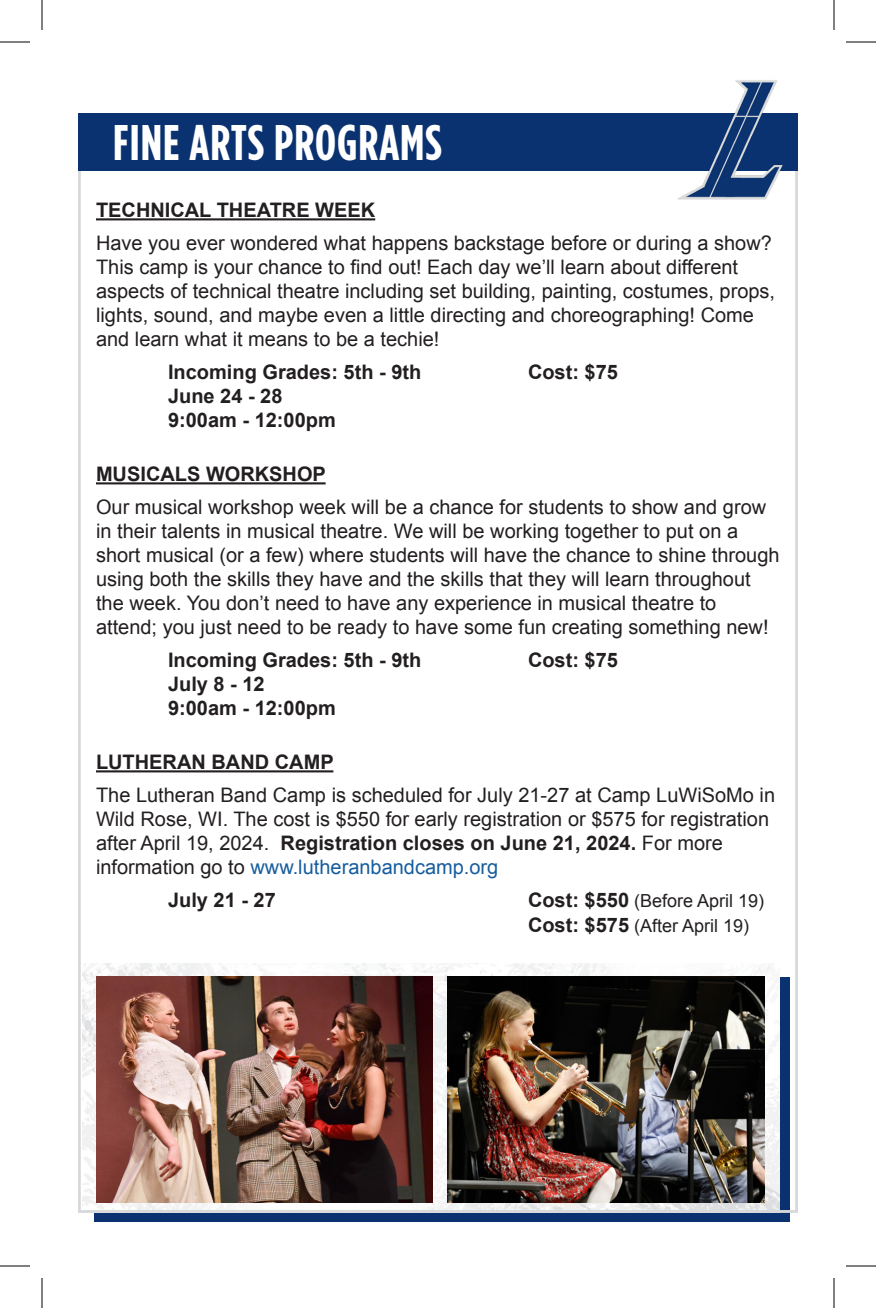
<style>
.page{position:relative;width:876px;height:1308px;background:#fff}
.page>*{position:absolute;margin:0;border:0;box-sizing:border-box;transform-origin:0 0}
.t1{font:700 50px "Gotham Cond";letter-spacing:.02em;color:#fff}
.Paragraph_Style_1{font:20px/24px "Arial";color:#231f20}
.Paragraph_Style_1-2{font:700 20px/24px "Arial";color:#231f20}
.Heading{font:700 20px "Arial";color:#231f20}
.Paragraph_Style_1-3{font:18px "Arial";color:#231f20}
.s1{font-weight:700}
.s2{color:#175d9e}
.s3{font-weight:700;font-size:20px}
</style>
<div class="page">
<svg style="left:94px;top:978px;width:696px;height:244px;background:#3e5c8b"></svg>
<img style="left:82px;top:964px;width:698px;height:245px">
<hr style="left:96px;top:218px;width:279px;height:2px;background:#231f20">
<hr style="left:96px;top:482px;width:230px;height:2px;background:#231f20">
<hr style="left:96px;top:770px;width:237px;height:2px;background:#231f20">
<div style="left:78px;top:113px;width:720px;height:58px;background:#0b3270"></div>
<img style="left:448px;top:976px;width:317px;height:227px">
<img style="left:96px;top:976px;width:336px;height:227px">
<img style="left:677px;top:80px;width:106px;height:120px">
<hr style="left:0;top:42px;width:30px;height:1px;background:#000">
<hr style="left:846px;top:42px;width:30px;height:1px;background:#000">
<hr style="left:0;top:1266px;width:30px;height:1px;background:#000">
<hr style="left:846px;top:1266px;width:30px;height:1px;background:#000">
<hr style="left:42px;top:0;width:1px;height:30px;background:#000">
<hr style="left:42px;top:1278px;width:1px;height:30px;background:#000">
<hr style="left:834px;top:0;width:1px;height:30px;background:#000">
<hr style="left:834px;top:1278px;width:1px;height:30px;background:#000">
<p class="t1" style="left:113px;top:113px;width:330px">FINE ARTS PROGRAMS</p>
<p class="Heading" style="left:96px;top:197px;width:281px">TECHNICAL THEATRE WEEK</p>
<p class="Paragraph_Style_1" style="left:96px;top:231px;width:681px">Have you ever wondered what happens backstage before or during a show?<br>This camp is your chance to find out! Each day we’ll learn about different aspects of technical theatre including set building, painting, costumes, props, lights, sound, and maybe even a little directing and choreographing! Come and learn what it means to be a techie!</p>
<p class="Paragraph_Style_1-2" style="left:168px;top:361px;width:255px">Incoming Grades: 5th - 9th</p>
<p class="Paragraph_Style_1-2" style="left:528px;top:361px;width:92px">Cost: $75</p>
<p class="Paragraph_Style_1-2" style="left:168px;top:385px;width:169px">June 24 - 28<br>9:00am - 12:00pm</p>
<p class="Heading" style="left:96px;top:461px;width:231px">MUSICALS WORKSHOP</p>
<p class="Paragraph_Style_1" style="left:96px;top:495px;width:685px">Our musical workshop week will be a chance for students to show and grow in their talents in musical theatre. We will be working together to put on a short musical (or a few) where students will have the chance to shine through using both the skills they have and the skills that they will learn throughout the week. You don’t need to have any experience in musical theatre to attend; you just need to be ready to have some fun creating something new!</p>
<p class="Paragraph_Style_1-2" style="left:168px;top:649px;width:255px">Incoming Grades: 5th - 9th</p>
<p class="Paragraph_Style_1-2" style="left:528px;top:649px;width:92px">Cost: $75</p>
<p class="Paragraph_Style_1-2" style="left:168px;top:673px;width:169px">July 8 - 12<br>9:00am - 12:00pm</p>
<p class="Heading" style="left:96px;top:749px;width:239px">LUTHERAN BAND CAMP</p>
<p class="Paragraph_Style_1" style="left:96px;top:783px;width:681px">The Lutheran Band Camp is scheduled for July 21-27 at Camp LuWiSoMo in Wild Rose, WI. The cost is $550 for early registration or $575 for registration after April 19, 2024. <span class="s1">Registration closes on June 21, 2024.</span> For more information go to <span class="s2">www.lutheranbandcamp.org</span></p>
<p class="Paragraph_Style_1-2" style="left:168px;top:889px;width:109px">July 21 - 27</p>
<p class="Paragraph_Style_1-3" style="left:528px;top:889px;width:238px"><span class="s3">Cost: $550</span> (Before April 19)</p>
<p class="Paragraph_Style_1-3" style="left:528px;top:914px;width:223px"><span class="s3">Cost: $575</span> (After April 19)</p>
</div>
